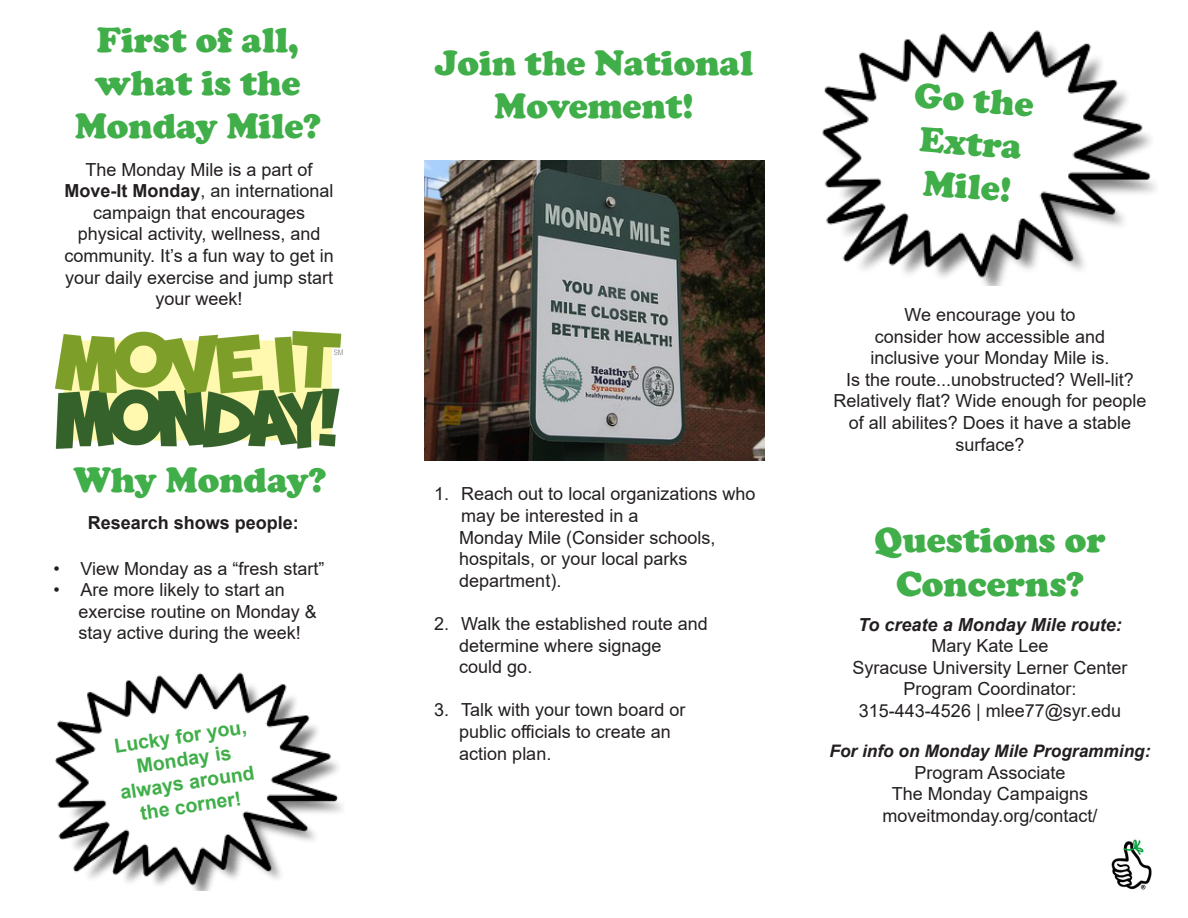
<style>
.page{position:relative;width:1188px;height:918px;background:#fff}
.page>*{position:absolute;margin:0;border:0;box-sizing:border-box;transform-origin:0 0}
.t1{font:900 36px/43.2px "Cooper";color:#40ae49;text-align:center}
.t2{font:700 19.5px/23.4px "Arial";color:#40ae49;text-align:center}
.t3{font:18px/21.6px "Arial";color:#231f20;text-align:center}
.t4{font:italic 700 18px "Arial";color:#231f20}
.t5{font:700 18px "Arial";color:#231f20}
.t6{font:italic 700 17.25px "Arial";color:#231f20}
.s1{font-weight:700}
</style>
<div class="page">
<img style="left:822px;top:30px;width:334px;height:255px">
<img style="left:425px;top:160px;width:340px;height:301px">
<img style="left:1111px;top:839px;width:41px;height:51px">
<img style="left:55px;top:330px;width:287px;height:119px">
<img style="left:55px;top:672px;width:287px;height:219px">
<p class="t1" style="left:97px;top:18px;width:204px">First of all,</p>
<p class="t1" style="left:95px;top:61px;width:207px">what is the</p>
<p class="t1" style="left:75px;top:104px;width:247px">Monday Mile?</p>
<p class="t3" style="left:86px;top:158px;width:229px">The Monday Mile is a part of</p>
<p class="t3" style="left:65px;top:180px;width:271px"><span class="s1">Move-It Monday</span>, an international</p>
<p class="t3" style="left:93px;top:201px;width:214px">campaign that encourages</p>
<p class="t3" style="left:78px;top:223px;width:244px">physical activity, wellness, and</p>
<p class="t3" style="left:64px;top:245px;width:271px">community. It’s a fun way to get in your daily exercise and jump start your week!</p>
<p class="t1" style="left:73px;top:458px;width:254px">Why Monday?</p>
<p class="t5" style="left:88px;top:510px;width:213px">Research shows people:</p>
<p class="t3" style="left:54px;top:557px;width:272px">• View Monday as a “fresh start”</p>
<p class="t3" style="left:54px;top:579px;width:233px">• Are more likely to start an</p>
<p class="t3" style="left:79px;top:601px;width:240px;text-align:left">exercise routine on Monday &amp; stay active during the week!</p>
<p class="t2" style="left:113px;top:734px;width:135px;rotate:-8deg">Lucky for you,<br>Monday is</p>
<p class="t2" style="left:119px;top:781px;width:137px;rotate:-8deg">always around the corner!</p>
<p class="t1" style="left:435px;top:41px;width:320px">Join the National</p>
<p class="t1" style="left:495px;top:84px;width:200px">Movement!</p>
<p class="t3" style="left:461px;top:483px;width:296px;text-align:left;text-indent:-27px">1. Reach out to local organizations who may be interested in a</p>
<p class="t3" style="left:459px;top:526px;width:258px">Monday Mile (Consider schools,</p>
<p class="t3" style="left:459px;top:548px;width:230px">hospitals, or your local parks</p>
<p class="t3" style="left:459px;top:570px;width:104px">department).</p>
<p class="t3" style="left:434px;top:613px;width:275px">2. Walk the established route and</p>
<p class="t3" style="left:459px;top:634px;width:204px">determine where signage</p>
<p class="t3" style="left:459px;top:656px;width:75px">could go.</p>
<p class="t3" style="left:434px;top:699px;width:253px">3. Talk with your town board or</p>
<p class="t3" style="left:459px;top:721px;width:213px">public officials to create an</p>
<p class="t3" style="left:459px;top:742px;width:94px">action plan.</p>
<p class="t1" style="left:916px;top:74px;width:121px;rotate:4deg">Go the</p>
<p class="t1" style="left:921px;top:118px;width:104px;rotate:4deg">Extra</p>
<p class="t1" style="left:925px;top:161px;width:89px;rotate:4deg">Mile!</p>
<p class="t3" style="left:905px;top:304px;width:172px">We encourage you to</p>
<p class="t3" style="left:875px;top:325px;width:232px">consider how accessible and</p>
<p class="t3" style="left:870px;top:347px;width:241px">inclusive your Monday Mile is.</p>
<p class="t3" style="left:833px;top:369px;width:315px">Is the route...unobstructed? Well-lit?<br>Relatively flat? Wide enough for people of all abilites? Does it have a stable surface?</p>
<p class="t1" style="left:874px;top:519px;width:233px">Questions or<br>Concerns?</p>
<p class="t4" style="left:858px;top:612px;width:265px">To create a Monday Mile route:</p>
<p class="t3" style="left:931px;top:635px;width:119px">Mary Kate Lee</p>
<p class="t3" style="left:852px;top:656px;width:277px">Syracuse University Lerner Center</p>
<p class="t3" style="left:903px;top:678px;width:175px">Program Coordinator:</p>
<p class="t3" style="left:859px;top:700px;width:264px">315-443-4526 | mlee77@syr.edu</p>
<p class="t6" style="left:829px;top:740px;width:323px">For info on Monday Mile Programming:</p>
<p class="t3" style="left:883px;top:762px;width:216px">Program Associate<br>The Monday Campaigns moveitmonday.org/contact/</p>
</div>
